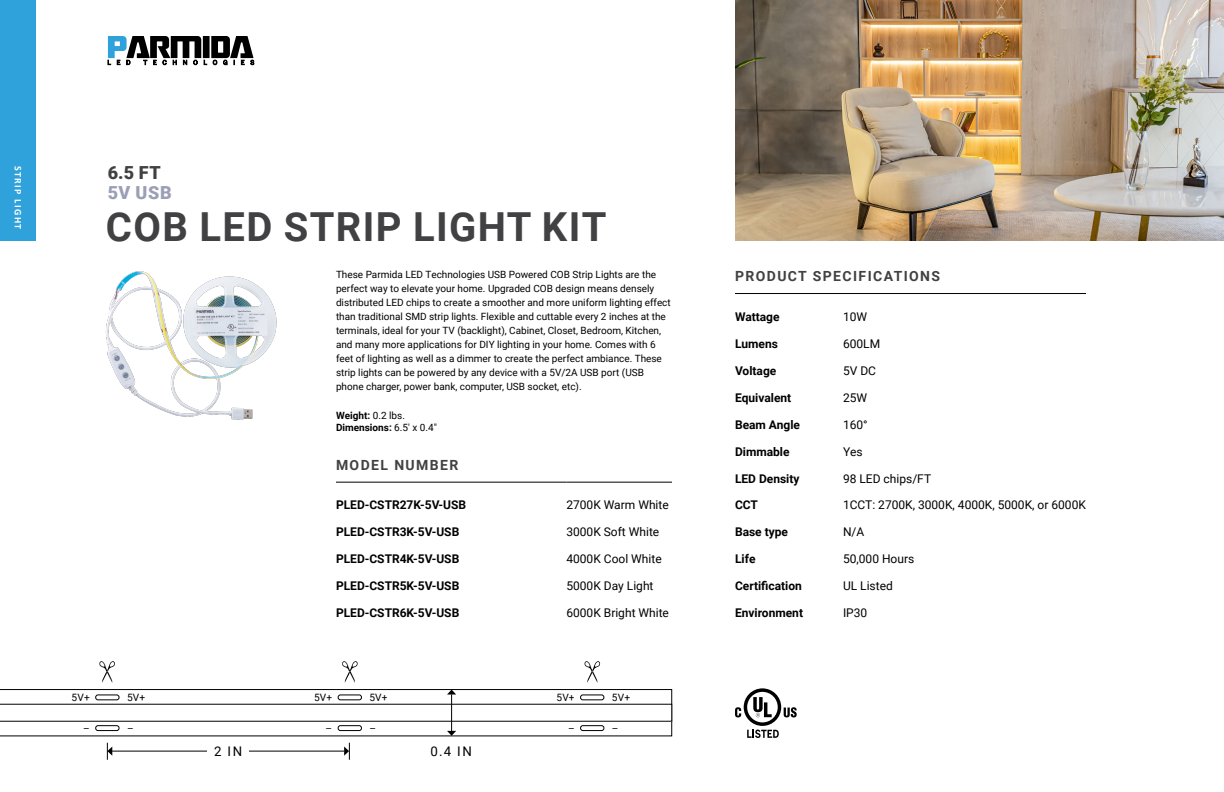
<style>
.page{position:relative;width:1224px;height:792px;background:#fff}
.page>*{position:absolute;margin:0;border:0;box-sizing:border-box;transform-origin:0 0}
.t1{font:700 40px "Roboto";letter-spacing:.035em;color:#414042}
.t2{font:900 18px "Roboto";color:#414042}
.t3{font:900 18px "Roboto";color:#9a9fb5}
.t4{font:700 14px "Roboto";letter-spacing:.1em;color:#414042}
.t5{font:13.3px "Roboto";color:#000}
.t6{font:700 12px "Roboto";color:#000}
.t7{font:12px "Roboto";color:#000}
.t8{font:10.1px "Roboto";letter-spacing:.015em;color:#000}
.t9{font:10px/14px "Roboto";color:#000}
.t10{font:700 10px/12px "Roboto";color:#000}
.t11{font:700 10px "Calibri";letter-spacing:.14em;color:#fff}
.s1{font-weight:400}
</style>
<div class="page">
<hr style="left:336px;top:482px;width:230px;height:1px;background:#000">
<hr style="left:566px;top:482px;width:106px;height:1px;background:#000">
<div style="left:0;top:0;width:36px;height:241px;background:#2fa1db"></div>
<svg style="left:108px;top:36px;width:146px;height:29px"></svg>
<img style="left:735px;top:0;width:489px;height:241px">
<hr style="left:112px;top:751px;width:232px;height:1px;background:#000">
<svg style="left:107px;top:743px;width:5px;height:17px"></svg>
<svg style="left:344px;top:743px;width:6px;height:17px"></svg>
<svg style="left:0;top:689px;width:672px;height:47px"></svg>
<div style="left:207px;top:738px;width:42px;height:27px;background:#fff"></div>
<svg style="left:342px;top:661px;width:16px;height:22px"></svg>
<svg style="left:99px;top:661px;width:16px;height:22px"></svg>
<svg style="left:584px;top:661px;width:17px;height:22px"></svg>
<hr style="left:735px;top:293px;width:108px;height:1px;background:#000">
<hr style="left:843px;top:293px;width:243px;height:1px;background:#000">
<svg style="left:784px;top:707px;width:13px;height:10px"></svg>
<svg style="left:744px;top:688px;width:37px;height:38px"></svg>
<div style="left:747px;top:692px;width:31px;height:30px;background:#fff;border-radius:50%"></div>
<svg style="left:753px;top:697px;width:19px;height:20px"></svg>
<svg style="left:735px;top:707px;width:6px;height:10px"></svg>
<svg style="left:747px;top:730px;width:32px;height:8px"></svg>
<img style="left:105px;top:271px;width:172px;height:149px">
<p class="t11" style="left:25px;top:166px;width:65px;rotate:90deg">STRIP LIGHT</p>
<h2 class="t2" style="left:108px;top:160px;width:55px">6.5 FT</h2>
<h2 class="t3" style="left:108px;top:180px;width:65px">5V USB</h2>
<h1 class="t1" style="left:106px;top:199px;width:502px">COB LED STRIP LIGHT KIT</h1>
<p class="t9" style="left:336px;top:267px;width:336px">These Parmida LED Technologies USB Powered COB Strip Lights are the perfect way to elevate your home. Upgraded COB design means densely distributed LED chips to create a smoother and more uniform lighting effect than traditional SMD strip lights. Flexible and cuttable every 2 inches at the terminals, ideal for your TV (backlight), Cabinet, Closet, Bedroom, Kitchen, and many more applications for DIY lighting in your home. Comes with 6 feet of lighting as well as a dimmer to create the perfect ambiance. These strip lights can be powered by any device with a 5V/2A USB port (USB phone charger, power bank, computer, USB socket, etc).</p>
<p class="t10" style="left:336px;top:409px;width:102px">Weight: <span class="s1">0.2 lbs.<br></span>Dimensions: <span class="s1">6.5′ x 0.4"</span></p>
<p class="t8" style="left:72px;top:690px;width:20px">5V+</p>
<p class="t8" style="left:127px;top:690px;width:20px">5V+</p>
<p class="t8" style="left:83px;top:721px;width:8px">–</p>
<p class="t8" style="left:127px;top:721px;width:8px">–</p>
<h3 class="t4" style="left:336px;top:455px;width:124px">MODEL NUMBER</h3>
<p class="t6" style="left:336px;top:496px;width:132px">PLED-CSTR27K-5V-USB</p>
<p class="t7" style="left:566px;top:496px;width:104px">2700K Warm White</p>
<p class="t6" style="left:336px;top:523px;width:125px">PLED-CSTR3K-5V-USB</p>
<p class="t7" style="left:566px;top:523px;width:94px">3000K Soft White</p>
<p class="t6" style="left:336px;top:550px;width:125px">PLED-CSTR4K-5V-USB</p>
<p class="t7" style="left:566px;top:550px;width:97px">4000K Cool White</p>
<p class="t6" style="left:336px;top:577px;width:125px">PLED-CSTR5K-5V-USB</p>
<p class="t7" style="left:566px;top:577px;width:89px">5000K Day Light</p>
<p class="t6" style="left:336px;top:604px;width:125px">PLED-CSTR6K-5V-USB</p>
<p class="t7" style="left:566px;top:604px;width:104px">6000K Bright White</p>
<p class="t8" style="left:314px;top:690px;width:20px">5V+</p>
<p class="t8" style="left:369px;top:690px;width:20px">5V+</p>
<p class="t8" style="left:326px;top:721px;width:8px">–</p>
<p class="t8" style="left:369px;top:721px;width:8px">–</p>
<h3 class="t5" style="left:214px;top:742px;width:30px">2 IN</h3>
<h3 class="t5" style="left:431px;top:742px;width:43px">0.4 IN</h3>
<p class="t8" style="left:557px;top:690px;width:20px">5V+</p>
<p class="t8" style="left:612px;top:690px;width:20px">5V+</p>
<p class="t8" style="left:568px;top:721px;width:8px">–</p>
<p class="t8" style="left:612px;top:721px;width:8px">–</p>
<h3 class="t4" style="left:735px;top:266px;width:207px">PRODUCT SPECIFICATIONS</h3>
<p class="t6" style="left:735px;top:308px;width:46px">Wattage</p>
<p class="t7" style="left:843px;top:308px;width:26px">10W</p>
<p class="t6" style="left:735px;top:335px;width:44px">Lumens</p>
<p class="t7" style="left:843px;top:335px;width:39px">600LM</p>
<p class="t6" style="left:735px;top:362px;width:43px">Voltage</p>
<p class="t7" style="left:843px;top:362px;width:35px">5V DC</p>
<p class="t6" style="left:735px;top:389px;width:58px">Equivalent</p>
<p class="t7" style="left:843px;top:389px;width:26px">25W</p>
<p class="t6" style="left:735px;top:416px;width:66px">Beam Angle</p>
<p class="t7" style="left:843px;top:416px;width:26px">160°</p>
<p class="t6" style="left:735px;top:443px;width:56px">Dimmable</p>
<p class="t7" style="left:843px;top:443px;width:21px">Yes</p>
<p class="t6" style="left:735px;top:470px;width:66px">LED Density</p>
<p class="t7" style="left:843px;top:470px;width:90px">98 LED chips/FT</p>
<p class="t6" style="left:735px;top:496px;width:24px">CCT</p>
<p class="t7" style="left:843px;top:496px;width:244px">1CCT: 2700K, 3000K, 4000K, 5000K, or 6000K</p>
<p class="t6" style="left:735px;top:523px;width:55px">Base type</p>
<p class="t7" style="left:843px;top:523px;width:23px">N/A</p>
<p class="t6" style="left:735px;top:550px;width:22px">Life</p>
<p class="t7" style="left:843px;top:550px;width:73px">50,000 Hours</p>
<p class="t6" style="left:735px;top:577px;width:68px">Certification</p>
<p class="t7" style="left:843px;top:577px;width:51px">UL Listed</p>
<p class="t6" style="left:735px;top:604px;width:70px">Environment</p>
<p class="t7" style="left:843px;top:604px;width:26px">IP30</p>
</div>
